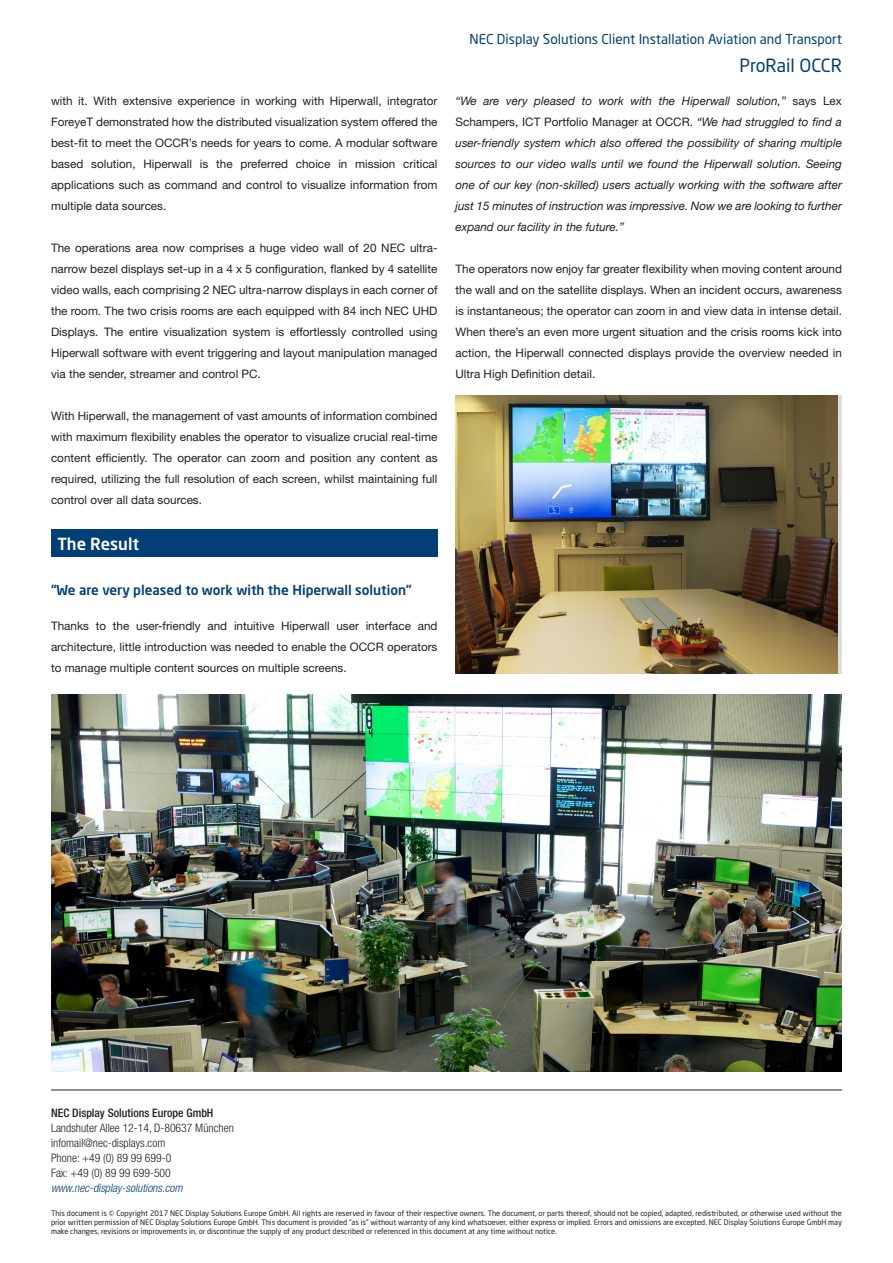
<style>
.page{position:relative;width:893px;height:1263px;background:#fff}
.page>*{position:absolute;margin:0;border:0;box-sizing:border-box;transform-origin:0 0}
.t1{font:18px "Neo Sans Pro";color:#013f76}
.t2{font:500 16.5px "Neo Sans Pro";color:#fff}
.t3{font:13.5px "Neo Sans Pro";color:#013f76}
.t4{font:500 13.5px "Neo Sans Pro";color:#013f76}
.t5{font:11.7px/21px "Helvetica Neue LT Std";color:#231f20;text-align:justify}
.t6{font:italic 11.7px/21px "Helvetica Neue";color:#231f20;text-align:justify}
.t7{font:300 condensed 11.7px "Helvetica Neue LT Std";color:#231f20}
.t8{font:500 condensed 11.7px "Helvetica Neue LT Pro";color:#231f20}
.t9{font:italic 300 condensed 11.7px "Helvetica Neue LT Std";color:#013f76}
.t10{font:7.5px/9px "Neo Sans Pro";color:#231f20;text-align:justify}
.s1{font-family:"Helvetica Neue LT Std";font-style:normal}
</style>
<div class="page">
<div style="left:51px;top:530px;width:386px;height:27px;background:#013f76"></div>
<hr style="left:51px;top:1089px;width:791px;height:1px;background:#231f20">
<img style="left:51px;top:695px;width:791px;height:376px">
<img style="left:455px;top:395px;width:383px;height:279px">
<p class="t5" style="left:51px;top:90px;width:388px">with it. With extensive experience in working with Hiperwall, integrator ForeyeT demonstrated how the distributed visualization system offered the best-fit to meet the OCCR’s needs for years to come. A modular software based solution, Hiperwall is the preferred choice in mission critical applications such as command and control to visualize information from multiple data sources.</p>
<p class="t5" style="left:51px;top:237px;width:388px">The operations area now comprises a huge video wall of 20 NEC ultra&shy;narrow bezel displays set-up in a 4 x 5 configuration, flanked by 4 satellite video walls, each comprising 2 NEC ultra-narrow displays in each corner of the room. The two crisis rooms are each equipped with 84 inch NEC UHD Displays. The entire visualization system is effortlessly controlled using Hiperwall software with event triggering and layout manipulation managed via the sender, streamer and control PC.</p>
<p class="t5" style="left:51px;top:405px;width:388px">With Hiperwall, the management of vast amounts of information combined with maximum flexibility enables the operator to visualize crucial real-time content efficiently. The operator can zoom and position any content as required, utilizing the full resolution of each screen, whilst maintaining full control over all data sources.</p>
<p class="t2" style="left:57px;top:533px;width:83px">The Result</p>
<p class="t4" style="left:51px;top:581px;width:362px">“We are very pleased to work with the Hiperwall solution”</p>
<p class="t5" style="left:51px;top:615px;width:388px">Thanks to the user-friendly and intuitive Hiperwall user interface and architecture, little introduction was needed to enable the OCCR operators to manage multiple content sources on multiple screens.</p>
<p class="t3" style="left:469px;top:31px;width:374px">NEC Display Solutions Client Installation Aviation and Transport</p>
<p class="t1" style="left:739px;top:54px;width:104px">ProRail OCCR</p>
<p class="t6" style="left:455px;top:91px;width:388px">“We are very pleased to work with the Hiperwall solution,” <span class="s1">says Lex Schampers, ICT Portfolio Manager at OCCR.</span> “We had struggled to find a user-friendly system which also offered the possibility of sharing multiple sources to our video walls until we found the Hiperwall solution. Seeing one of our key (non-skilled) users actually working with the software after just 15 minutes of instruction was impressive. Now we are looking to further expand our facility in the future.”</p>
<p class="t5" style="left:455px;top:258px;width:388px">The operators now enjoy far greater flexibility when moving content around the wall and on the satellite displays. When an incident occurs, awareness is instantaneous; the operator can zoom in and view data in intense detail.<br>When there’s an even more urgent situation and the crisis rooms kick into action, the Hiperwall connected displays provide the overview needed in Ultra High Definition detail.</p>
<p class="t8" style="left:51px;top:1106px;width:164px">NEC Display Solutions Europe GmbH</p>
<p class="t7" style="left:51px;top:1121px;width:184px">Landshuter Allee 12-14, D-80637 München</p>
<p class="t7" style="left:51px;top:1136px;width:116px">infomail@nec-displays.com</p>
<p class="t7" style="left:51px;top:1151px;width:122px">Phone: +49 (0) 89 99 699-0</p>
<p class="t7" style="left:51px;top:1166px;width:121px">Fax: +49 (0) 89 99 699-500</p>
<p class="t9" style="left:51px;top:1181px;width:133px">www.nec-display-solutions.com</p>
<p class="t10" style="left:51px;top:1208px;width:792px">This document is © Copyright 2017 NEC Display Solutions Europe GmbH. All rights are reserved in favour of their respective owners. The document, or parts thereof, should not be copied, adapted, redistributed, or otherwise used without the prior written permission of NEC Display Solutions Europe GmbH. This document is provided “as is” without warranty of any kind whatsoever, either express or implied. Errors and omissions are excepted. NEC Display Solutions Europe GmbH may make changes, revisions or improvements in, or discontinue the supply of any product described or referenced in this document at any time without notice.</p>
</div>
